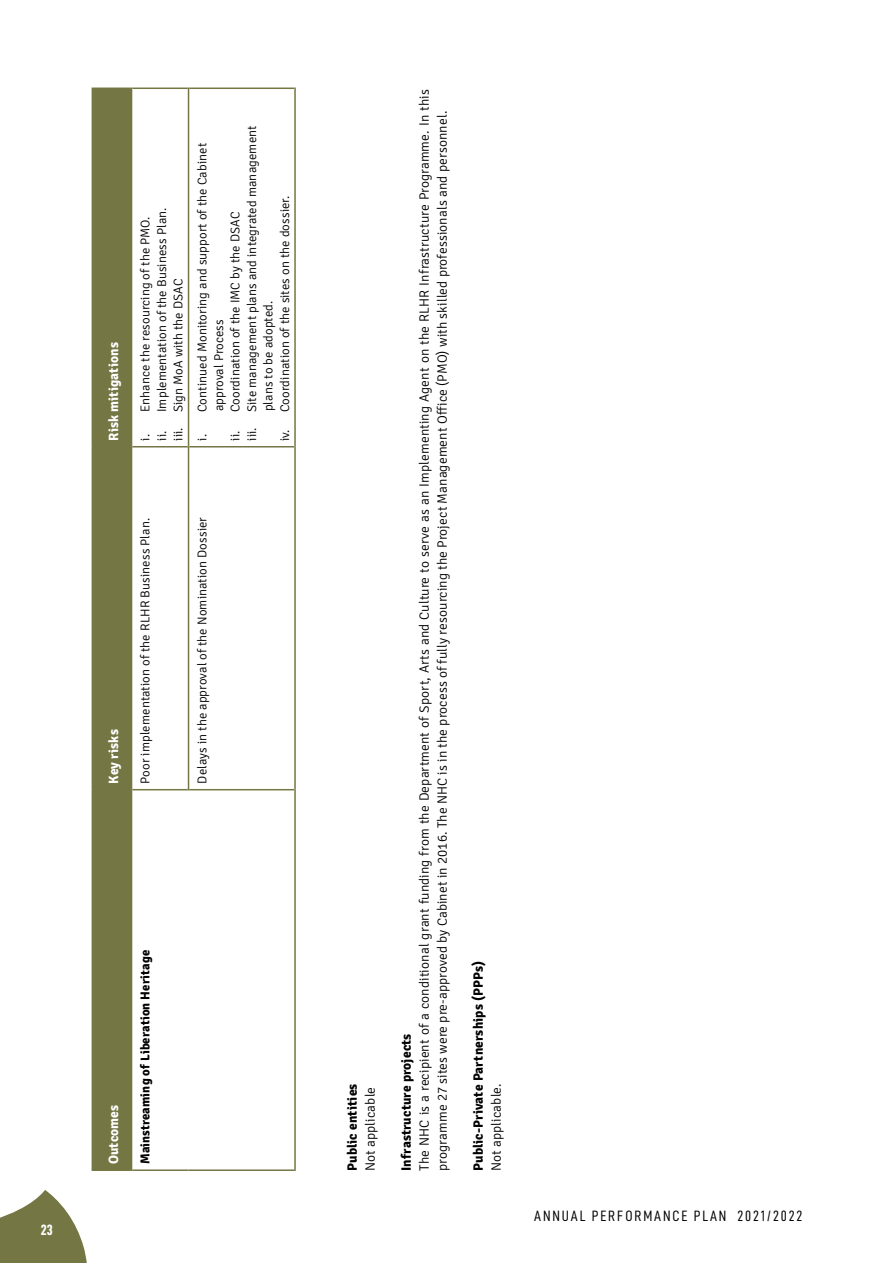
<style>
.page{position:relative;width:893px;height:1263px;background:#fff}
.page>*{position:absolute;margin:0;border:0;box-sizing:border-box;transform-origin:0 0}
.t1{font:15px "D DIN Condensed";letter-spacing:.125em;color:#000}
.t2{font:15px "D DIN Condensed Bold";color:#fff}
.t3{font:300 13.5px/18px "Signika";letter-spacing:.01em;color:#000}
.t4{font:700 13.5px "Signika";letter-spacing:.01em;color:#000}
.t5{font:700 13.5px "Signika";letter-spacing:.01em;color:#fff}
.t6{font:300 12.75px/16.5px "Signika";letter-spacing:.01em;color:#000}
.t7{font:700 12.75px "Signika";letter-spacing:.01em;color:#000}
</style>
<div class="page">
<svg style="left:0;top:1190px;width:87px;height:73px"></svg>
<div style="left:93px;top:89px;width:38px;height:1080px;background:#747643"></div>
<svg style="left:132px;top:89px;width:162px;height:1080px"></svg>
<hr style="left:92px;top:790px;width:1px;height:381px;background:#747643">
<hr style="left:93px;top:1169px;width:38px;height:2px;background:#747643">
<hr style="left:92px;top:447px;width:1px;height:343px;background:#747643">
<hr style="left:93px;top:789px;width:38px;height:1px;background:#747643">
<hr style="left:92px;top:88px;width:1px;height:359px;background:#747643">
<hr style="left:93px;top:446px;width:38px;height:1px;background:#747643">
<hr style="left:93px;top:88px;width:38px;height:1px;background:#747643">
<hr style="left:131px;top:790px;width:1px;height:381px;background:#747643">
<hr style="left:131px;top:447px;width:1px;height:343px;background:#747643">
<hr style="left:131px;top:88px;width:1px;height:359px;background:#747643">
<hr style="left:132px;top:1169px;width:57px;height:2px;background:#747643">
<hr style="left:189px;top:1169px;width:105px;height:2px;background:#747643">
<hr style="left:294px;top:790px;width:2px;height:381px;background:#747643">
<hr style="left:132px;top:789px;width:56px;height:1px;background:#747643">
<hr style="left:132px;top:446px;width:56px;height:1px;background:#747643">
<hr style="left:132px;top:88px;width:56px;height:1px;background:#747643">
<hr style="left:188px;top:447px;width:1px;height:343px;background:#747643">
<hr style="left:189px;top:789px;width:105px;height:1px;background:#747643">
<hr style="left:188px;top:88px;width:1px;height:359px;background:#747643">
<hr style="left:189px;top:446px;width:105px;height:1px;background:#747643">
<hr style="left:189px;top:88px;width:105px;height:1px;background:#747643">
<hr style="left:294px;top:447px;width:2px;height:343px;background:#747643">
<hr style="left:294px;top:88px;width:2px;height:359px;background:#747643">
<p class="t5" style="left:106px;top:441px;width:100px;rotate:-90deg">Risk mitigations</p>
<p class="t6" style="left:137px;top:441px;width:235px;rotate:-90deg">i. Enhance the resourcing of the PMO. ii. Implementation of the Business Plan. iii. Sign MoA with the DSAC</p>
<p class="t6" style="left:244px;top:441px;width:317px;rotate:-90deg">iii. Site management plans and integrated management</p>
<p class="t6" style="left:194px;top:441px;width:299px;rotate:-90deg">i. Continued Monitoring and support of the Cabinet</p>
<p class="t6" style="left:277px;top:441px;width:247px;rotate:-90deg">iv. Coordination of the sites on the dossier.</p>
<p class="t6" style="left:227px;top:441px;width:231px;rotate:-90deg">ii. Coordination of the IMC by the DSAC</p>
<p class="t6" style="left:260px;top:411px;width:112px;rotate:-90deg">plans to be adopted.</p>
<p class="t6" style="left:211px;top:411px;width:94px;rotate:-90deg">approval Process</p>
<p class="t5" style="left:106px;top:784px;width:56px;rotate:-90deg">Key risks</p>
<p class="t6" style="left:137px;top:784px;width:267px;rotate:-90deg">Poor implementation of the RLHR Business Plan.</p>
<p class="t6" style="left:194px;top:784px;width:268px;rotate:-90deg">Delays in the approval of the Nomination Dossier</p>
<p class="t2" style="left:41px;top:1222px;width:13px">23</p>
<p class="t5" style="left:106px;top:1164px;width:61px;rotate:-90deg">Outcomes</p>
<p class="t7" style="left:138px;top:1164px;width:216px;rotate:-90deg">Mainstreaming of Liberation Heritage</p>
<p class="t4" style="left:344px;top:1171px;width:89px;rotate:-90deg">Public entities</p>
<p class="t3" style="left:361px;top:1171px;width:86px;rotate:-90deg">Not applicable</p>
<p class="t3" style="left:415px;top:1171px;width:1083px;rotate:-90deg">The NHC is a recipient of a conditional grant funding from the Department of Sport, Arts and Culture to serve as an Implementing Agent on the RLHR Infrastructure Programme. In this programme 27 sites were pre-approved by Cabinet in 2016. The NHC is in the process of fully resourcing the Project Management Office (PMO) with skilled professionals and personnel.</p>
<p class="t4" style="left:398px;top:1171px;width:139px;rotate:-90deg">Infrastructure projects</p>
<p class="t4" style="left:470px;top:1171px;width:212px;rotate:-90deg">Public-Private Partnerships (PPPs)</p>
<p class="t3" style="left:487px;top:1171px;width:89px;rotate:-90deg">Not applicable.</p>
<p class="t1" style="left:534px;top:1208px;width:270px">ANNUAL PERFORMANCE PLAN 2021/2022</p>
</div>
